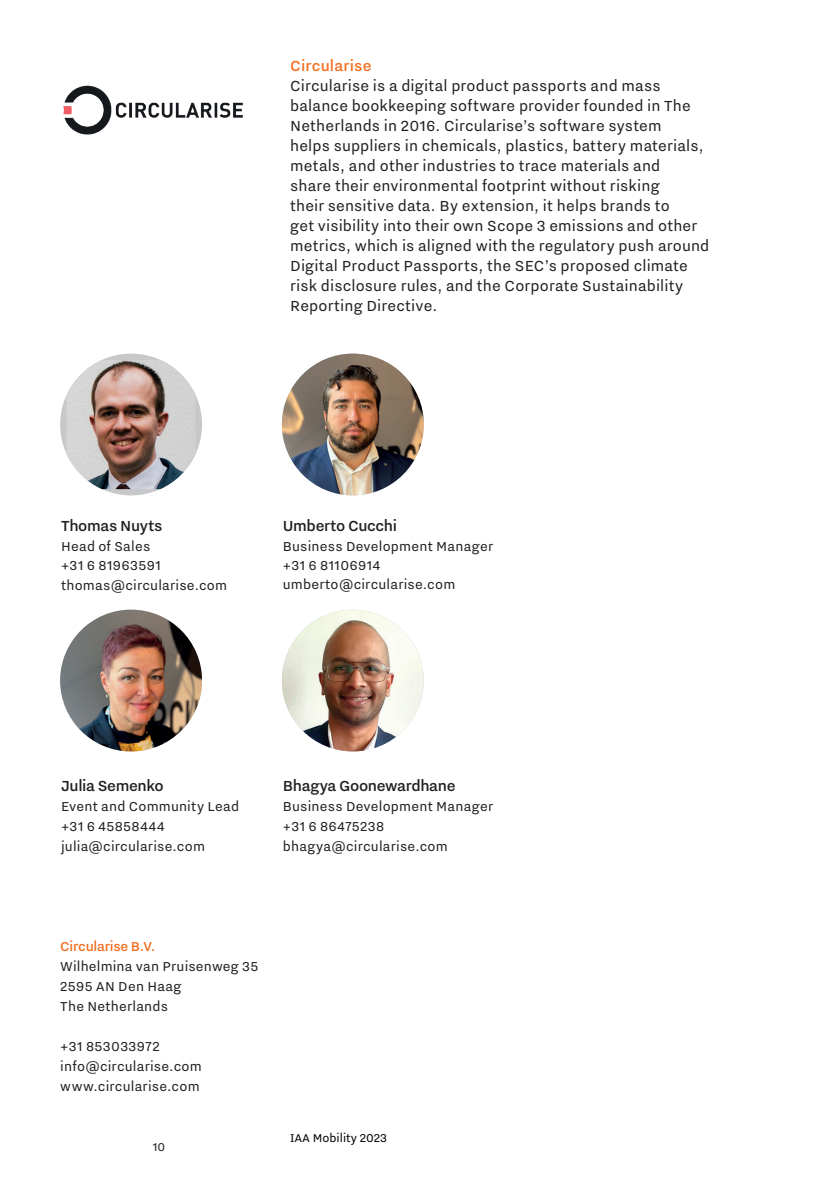
<style>
.page{position:relative;width:840px;height:1191px;background:#fff}
.page>*{position:absolute;margin:0;border:0;box-sizing:border-box;transform-origin:0 0}
.t1{font:18px/20px "Nitti Grotesk";letter-spacing:.01em;color:#231f20}
.t2{font:500 18px "Nitti Grotesk";letter-spacing:-.02em;color:#231f20}
.t3{font:500 18px "Nitti Grotesk";letter-spacing:.01em;color:#f36e21}
.t4{font:16px/20px "Nitti Grotesk";letter-spacing:.015em;color:#231f20}
.t5{font:500 16px "Nitti Grotesk";letter-spacing:-.015em;color:#f36e21}
.t6{font:14px "Nitti Grotesk";color:#000}
.t7{font:14px "Nitti Grotesk";color:#231f20}
</style>
<div class="page">
<div style="left:60px;top:353px;width:142px;height:142px;background:#c7c8ca;border-radius:50%"></div>
<img style="left:66px;top:360px;width:129px;height:129px">
<img style="left:282px;top:353px;width:141px;height:142px;border-radius:71px">
<img style="left:60px;top:609px;width:142px;height:142px;border-radius:71px">
<img style="left:282px;top:609px;width:141px;height:142px;border-radius:71px">
<img style="left:63px;top:85px;width:180px;height:50px">
<p class="t3" style="left:290px;top:56px;width:83px">Circularise</p>
<p class="t1" style="left:290px;top:75px;width:420px">Circularise is a digital product passports and mass balance bookkeeping software provider founded in The Netherlands in 2016. Circularise’s software system<br>helps suppliers in chemicals, plastics, battery materials, metals, and other industries to trace materials and<br>share their environmental footprint without risking<br>their sensitive data. By extension, it helps brands to<br>get visibility into their own Scope 3 emissions and other metrics, which is aligned with the regulatory push around Digital Product Passports, the SEC’s proposed climate risk disclosure rules, and the Corporate Sustainability Reporting Directive.</p>
<p class="t2" style="left:61px;top:516px;width:103px">Thomas Nuyts</p>
<p class="t4" style="left:61px;top:536px;width:167px">Head of Sales<br>+31 6 81963591 thomas@circularise.com</p>
<p class="t2" style="left:283px;top:516px;width:116px">Umberto Cucchi</p>
<p class="t4" style="left:283px;top:536px;width:212px;line-height:19.2px">Business Development Manager +31 6 81106914 umberto@circularise.com</p>
<p class="t2" style="left:61px;top:776px;width:104px">Julia Semenko</p>
<p class="t4" style="left:61px;top:796px;width:179px">Event and Community Lead +31 6 45858444 julia@circularise.com</p>
<p class="t2" style="left:283px;top:776px;width:174px">Bhagya Goonewardhane</p>
<p class="t4" style="left:283px;top:796px;width:212px">Business Development Manager +31 6 86475238 bhagya@circularise.com</p>
<p class="t5" style="left:60px;top:937px;width:97px">Circularise B.V.</p>
<p class="t4" style="left:60px;top:956px;width:199px">Wilhelmina van Pruisenweg 35<br>2595 AN Den Haag<br>The Netherlands</p>
<p class="t4" style="left:60px;top:1036px;width:143px">+31 853033972 info@circularise.com www.circularise.com</p>
<p class="t7" style="left:153px;top:1139px;width:14px">10</p>
<p class="t6" style="left:290px;top:1130px;width:98px">IAA Mobility 2023</p>
</div>
